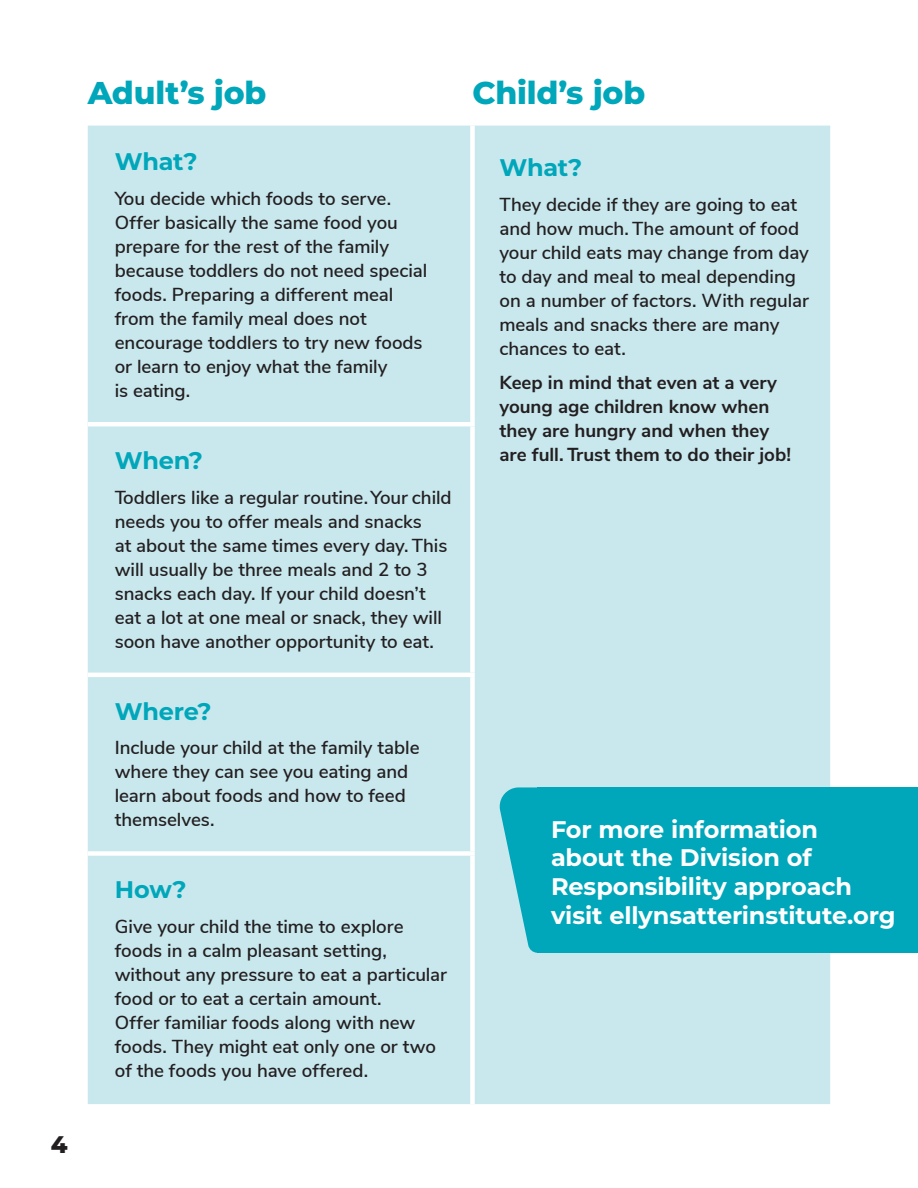
<style>
.page{position:relative;width:918px;height:1188px;background:#fff}
.page>*{position:absolute;margin:0;border:0;box-sizing:border-box;transform-origin:0 0}
.t1{font:800 31.5px "Montserrat";letter-spacing:-.005em;color:#00a6b9}
.t2{font:700 24px/28.8px "Montserrat";letter-spacing:-.005em;color:#fff}
.t3{font:700 24px "Montserrat";letter-spacing:-.01em;color:#00a6b9}
.t4{font:800 24px "Montserrat";color:#231f20}
.t5{font:600 18.75px/24px "Nunito Sans";letter-spacing:-.005em;color:#231f20}
.t6{font:700 18.75px/24px "Nunito Sans";color:#231f20}
</style>
<div class="page">
<svg style="left:88px;top:125px;width:742px;height:1px"></svg>
<div style="left:88px;top:126px;width:742px;height:978px;background:#c8e8ee"></div>
<hr style="left:88px;top:422px;width:387px;height:4px;background:#fff">
<hr style="left:88px;top:673px;width:387px;height:4px;background:#fff">
<div style="left:88px;top:851px;width:387px;height:5px;background:#fff"></div>
<div style="left:470px;top:126px;width:5px;height:296px;background:#fff"></div>
<div style="left:470px;top:426px;width:5px;height:247px;background:#fff"></div>
<div style="left:470px;top:677px;width:5px;height:174px;background:#fff"></div>
<div style="left:470px;top:856px;width:5px;height:248px;background:#fff"></div>
<div style="left:537px;top:787px;width:381px;height:166px;background:#00a6b9"></div>
<svg style="left:500px;top:787px;width:37px;height:166px;background:#49becc"></svg>
<h1 class="t1" style="left:88px;top:70px;width:180px">Adult’s job</h1>
<h1 class="t1" style="left:472px;top:70px;width:174px">Child’s job</h1>
<p class="t3" style="left:115px;top:145px;width:84px">What?</p>
<p class="t5" style="left:115px;top:186px;width:314px">You decide which foods to serve.<br>Offer basically the same food you prepare for the rest of the family because toddlers do not need special foods. Preparing a different meal from the family meal does not encourage toddlers to try new foods or learn to enjoy what the family<br>is eating.</p>
<p class="t3" style="left:500px;top:150px;width:84px">What?</p>
<p class="t5" style="left:500px;top:191px;width:311px">They decide if they are going to eat and how much. The amount of food your child eats may change from day to day and meal to meal depending on a number of factors. With regular meals and snacks there are many chances to eat.</p>
<p class="t6" style="left:500px;top:370px;width:279px">Keep in mind that even at a very young age children know when they are hungry and when they</p>
<p class="t3" style="left:115px;top:443px;width:90px">When?</p>
<p class="t6" style="left:500px;top:442px;width:293px">are full. Trust them to do their job!</p>
<p class="t5" style="left:115px;top:484px;width:338px">Toddlers like a regular routine. Your child needs you to offer meals and snacks<br>at about the same times every day. This will usually be three meals and 2 to 3 snacks each day. If your child doesn’t eat a lot at one meal or snack, they will soon have another opportunity to eat.</p>
<p class="t3" style="left:115px;top:694px;width:98px">Where?</p>
<p class="t5" style="left:115px;top:735px;width:306px">Include your child at the family table where they can see you eating and learn about foods and how to feed themselves.</p>
<p class="t3" style="left:115px;top:872px;width:73px">How?</p>
<p class="t5" style="left:115px;top:913px;width:334px">Give your child the time to explore foods in a calm pleasant setting, without any pressure to eat a particular food or to eat a certain amount.<br>Offer familiar foods along with new foods. They might eat only one or two of the foods you have offered.</p>
<p class="t2" style="left:551px;top:814px;width:346px">For more information about the Division of<br>Responsibility approach visit ellynsatterinstitute.org</p>
<p class="t4" style="left:51px;top:1127px;width:18px">4</p>
</div>
